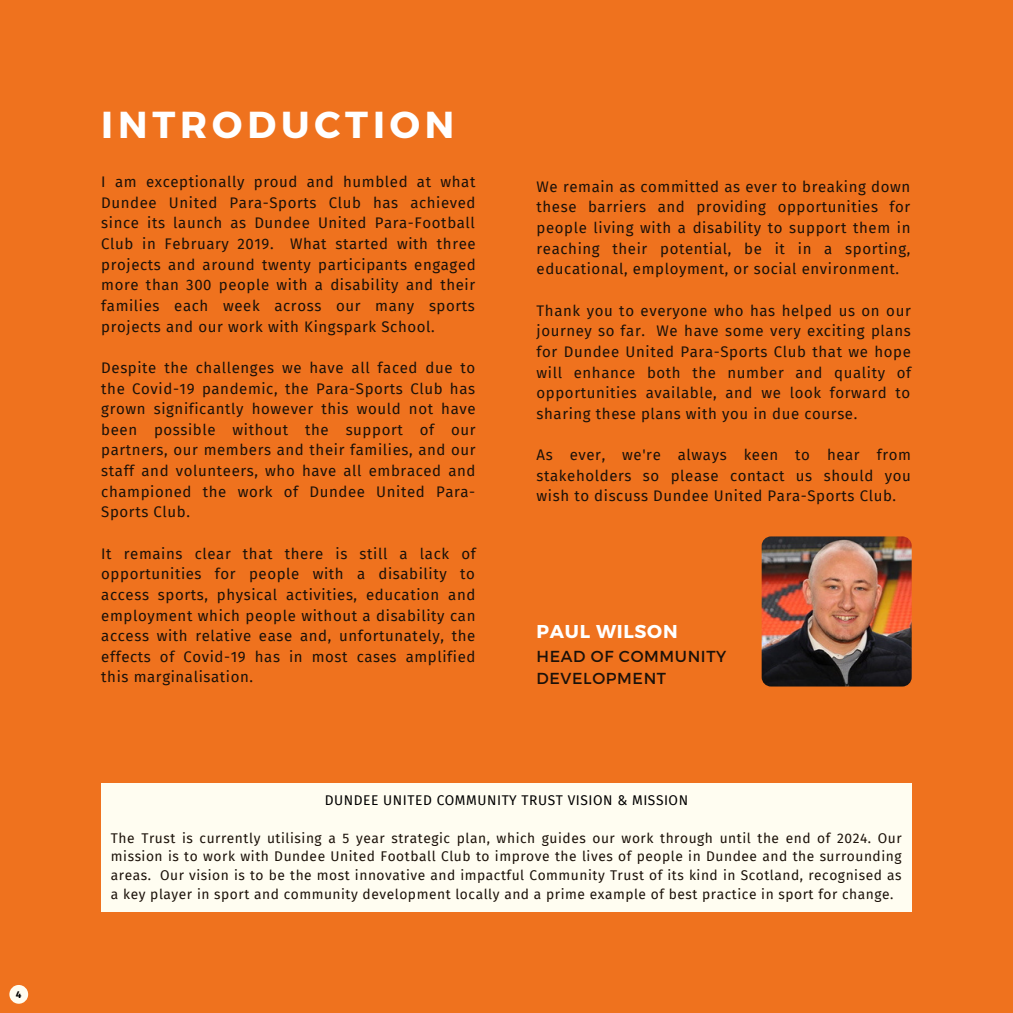
<style>
.page{position:relative;width:1013px;height:1013px;background:#fff}
.page>*{position:absolute;margin:0;border:0;box-sizing:border-box;transform-origin:0 0}
.t1{font:700 37.5px "Montserrat";letter-spacing:.13em;color:#fff}
.t2{font:700 18.62px "Montserrat";letter-spacing:.04em;color:#fff}
.t3{font:15.88px/21.6px "Montserrat";letter-spacing:.04em;color:#1b1109}
.t4{font:15px/20.6px "Fira Sans";letter-spacing:.04em;color:#1b1109;text-align:justify}
.t5{font:13.75px/18.8px "Fira Sans";letter-spacing:.04em;color:#1b1109;text-align:justify}
.t6{font:13.75px "Fira Sans";letter-spacing:.04em;color:#000}
.t7{font:700 10px "Fira Sans";color:#000}
</style>
<div class="page">
<div style="left:0;top:0;width:1012px;height:1012px;background:#ef721e"></div>
<div style="left:101px;top:783px;width:810px;height:128px;background:#fffdf1"></div>
<img style="left:761px;top:536px;width:150px;height:150px;border-radius:9px">
<div style="left:9px;top:984px;width:19px;height:19px;background:#fffdf1;border-radius:50%"></div>
<p class="t7" style="left:16px;top:988px;width:7px">4</p>
<h1 class="t1" style="left:101px;top:101px;width:354px">INTRODUCTION</h1>
<p class="t4" style="left:101px;top:172px;width:376px">I am exceptionally proud and humbled at what Dundee United Para-Sports Club has achieved since its launch as Dundee United Para-Football Club in February 2019. What started with three projects and around twenty participants engaged more than 300 people with a disability and their families each week across our many sports projects and our work with Kingspark School.</p>
<p class="t4" style="left:101px;top:357px;width:376px">Despite the challenges we have all faced due to the Covid-19 pandemic, the Para-Sports Club has grown significantly however this would not have been possible without the support of our partners, our members and their families, and our staff and volunteers, who have all embraced and championed the work of Dundee United Para-Sports Club.</p>
<p class="t4" style="left:101px;top:543px;width:376px">It remains clear that there is still a lack of opportunities for people with a disability to access sports, physical activities, education and employment which people without a disability can access with relative ease and, unfortunately, the effects of Covid-19 has in most cases amplified this marginalisation.</p>
<p class="t4" style="left:536px;top:176px;width:375px">We remain as committed as ever to breaking down these barriers and providing opportunities for people living with a disability to support them in reaching their potential, be it in a sporting, educational, employment, or social environment.</p>
<p class="t4" style="left:536px;top:300px;width:376px">Thank you to everyone who has helped us on our journey so far. We have some very exciting plans for Dundee United Para-Sports Club that we hope will enhance both the number and quality of opportunities available, and we look forward to sharing these plans with you in due course.</p>
<p class="t4" style="left:536px;top:445px;width:376px">As ever, we're always keen to hear from stakeholders so please contact us should you wish to discuss Dundee United Para-Sports Club.</p>
<p class="t2" style="left:536px;top:619px;width:142px">PAUL WILSON</p>
<p class="t3" style="left:536px;top:644px;width:191px">HEAD OF COMMUNITY<br>DEVELOPMENT</p>
<p class="t6" style="left:325px;top:792px;width:365px">DUNDEE UNITED COMMUNITY TRUST VISION &amp; MISSION</p>
<p class="t5" style="left:111px;top:828px;width:792px">The Trust is currently utilising a 5 year strategic plan, which guides our work through until the end of 2024. Our mission is to work with Dundee United Football Club to improve the lives of people in Dundee and the surrounding areas. Our vision is to be the most innovative and impactful Community Trust of its kind in Scotland, recognised as a key player in sport and community development locally and a prime example of best practice in sport for change.</p>
</div>
